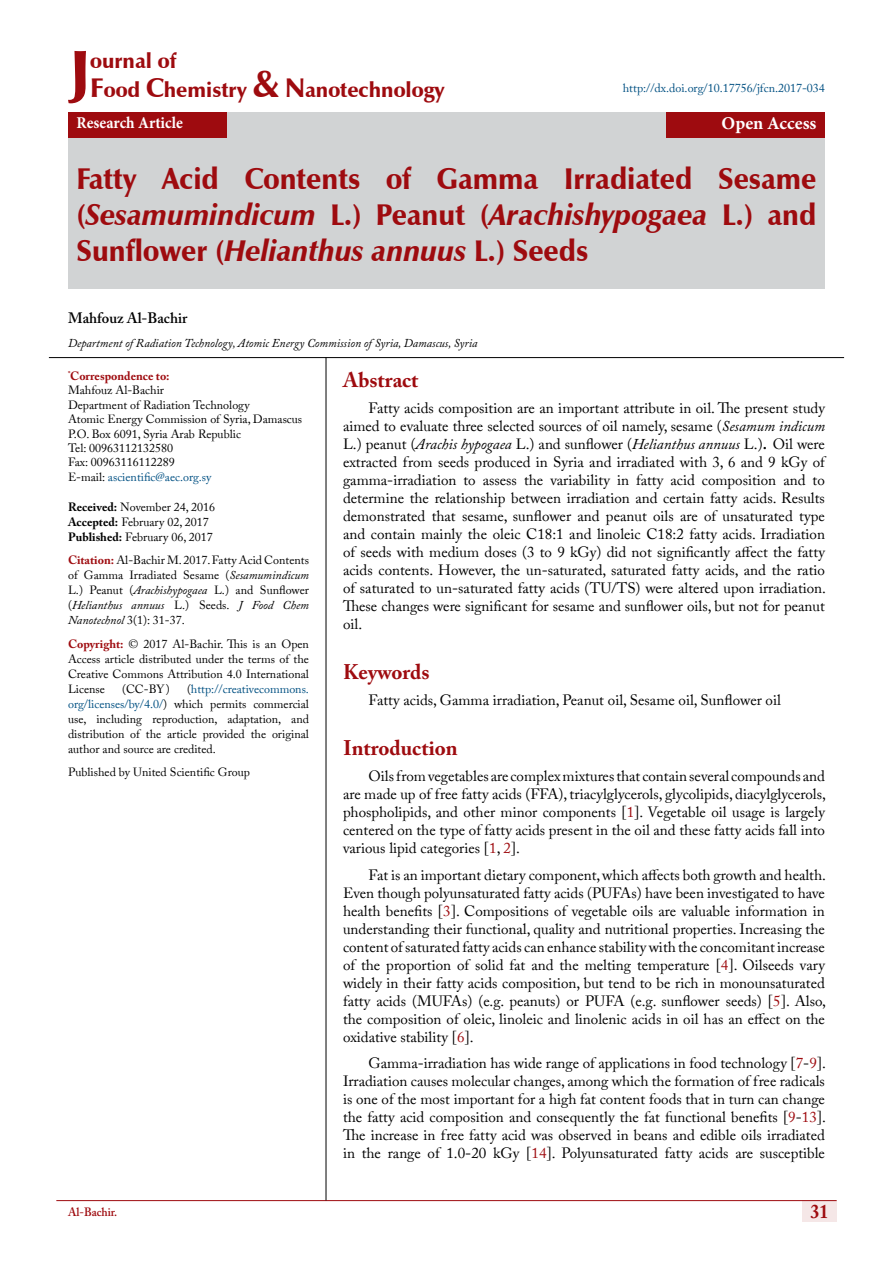
<style>
.page{position:relative;width:893px;height:1263px;background:#fff}
.page>*{position:absolute;margin:0;border:0;box-sizing:border-box;transform-origin:0 0}
.t1{font:900 62.1px "Zapf Humanist 601 BT";color:#9e0b0f}
.t2{font:900 30px/36px "Zapf Humanist 601 BT";color:#9e0b0f;text-align:justify;scale:.95 1}
.t3{font:900 21px/29.4px "Zapf Humanist 601 BT";color:#9e0b0f}
.t4{font:700 21px "Adobe Caslon Pro";color:#9e0b0f}
.t5{font:700 19.5px "Adobe Caslon Pro";color:#9e0b0f;scale:.9 1}
.t6{font:700 18px "Minion Pro";color:#fff}
.t7{font:700 16.5px "Minion Pro";color:#fff;scale:.94 1}
.t8{font:15px/18px "Adobe Caslon Pro";color:#000;text-align:justify}
.t9{font:600 15px "Adobe Caslon Pro";color:#000}
.t10{font:12px/15px "Adobe Caslon Pro";color:#000;text-align:justify}
.t11{font:italic 12px "Adobe Caslon Pro";color:#000}
.t12{font:12px "Adobe Caslon Pro";color:#005082}
.t13{font:600 12px "Adobe Caslon Pro";color:#9e0b0f;scale:.95 1}
.s1{font-size:27px}
.s2{font-size:37.5px}
.s3{font-style:italic}
.s4{font-weight:700;color:#9e0b0f}
.s5{color:#005083}
.s6{font-weight:700}
.s7{color:#9e0b0f}
.s8{color:#005082}
</style>
<div class="page">
<div style="left:802px;top:1200px;width:35px;height:21px;background:#f5e7e7"></div>
<hr style="left:56px;top:1200px;width:781px;height:1px;background:#9e0b0f">
<div style="left:68px;top:112px;width:757px;height:177px;background:#d1d3d4"></div>
<div style="left:68px;top:112px;width:159px;height:26px;background:#9e0b0f"></div>
<div style="left:666px;top:112px;width:159px;height:26px;background:#9e0b0f"></div>
<hr style="left:326px;top:357px;width:1px;height:843px;background:#000">
<hr style="left:49px;top:357px;width:795px;height:1px;background:#000">
<h1 class="t1" style="left:70px;top:34px;width:22px">J</h1>
<h3 class="t3" style="left:90px;top:46px;width:356px">ournal of<br><span class="s1">F</span>ood <span class="s1">C</span>hemistry <span class="s2">&amp;</span> <span class="s1">N</span>anotechnology</h3>
<p class="t12" style="left:623px;top:81px;width:204px">http://dx.doi.org/10.17756/jfcn.2017-034</p>
<p class="t7" style="left:77px;top:111px;width:115px">Research Article</p>
<p class="t6" style="left:721px;top:111px;width:96px">Open Access</p>
<h2 class="t2" style="left:77px;top:161px;width:780px">Fatty Acid Contents of Gamma Irradiated Sesame (<span class="s3">Sesamumindicum</span> L.) Peanut (<span class="s3">Arachishypogaea</span> L.) and Sunflower (<span class="s3">Helianthus annuus</span> L.) Seeds</h2>
<p class="t9" style="left:68px;top:309px;width:121px">Mahfouz Al-Bachir</p>
<p class="t11" style="left:68px;top:336px;width:411px">Department of Radiation Technology, Atomic Energy Commission of Syria, Damascus, Syria</p>
<p class="t10" style="left:68px;top:369px;width:236px;line-height:14.4px;text-align:left"><sup>*</sup><span class="s4">Correspondence to:<br></span>Mahfouz Al-Bachir<br>Department of Radiation Technology<br>Atomic Energy Commission of Syria, Damascus<br>P.O. Box 6091, Syria Arab Republic<br>Tel: 00963112132580<br>Fax: 00963116112289<br>E-mail: <span class="s5">ascientific@aec.org.sy</span></p>
<p class="t10" style="left:68px;top:499px;width:149px;text-align:left"><span class="s6">Received:</span> November 24, 2016<br><span class="s6">Accepted:</span> February 02, 2017<br><span class="s6">Published:</span> February 06, 2017</p>
<p class="t10" style="left:68px;top:553px;width:242px"><span class="s4">Citation:</span> Al-Bachir M. 2017. Fatty Acid Contents of Gamma Irradiated Sesame (<span class="s3">Sesamumindicum </span>L.) Peanut (<span class="s3">Arachishypogaea</span> L.) and Sunflower (<span class="s3">Helianthus annuus</span> L.) Seeds. <span class="s3">J Food Chem Nanotechnol</span> 3(1): 31-37.</p>
<p class="t10" style="left:68px;top:636px;width:242px"><span class="s4">Copyright:</span> © 2017 Al-Bachir. This is an Open Access article distributed under the terms of the Creative Commons Attribution 4.0 International License</p>
<h3 class="t4" style="left:343px;top:367px;width:77px">Abstract</h3>
<p class="t8" style="left:343px;top:399px;width:484px;text-indent:26px">Fatty acids composition are an important attribute in oil. The present study aimed to evaluate three selected sources of oil namely, sesame (<span class="s3">Sesamum indicum </span>L.) peanut (<span class="s3">Arachis hypogaea</span> L.) and sunflower (<span class="s3">Helianthus annuus</span> L.)<span class="s6">.</span> Oil were extracted from seeds produced in Syria and irradiated with 3, 6 and 9 kGy of gamma-irradiation to assess the variability in fatty acid composition and to determine the relationship between irradiation and certain fatty acids. Results demonstrated that sesame, sunflower and peanut oils are of unsaturated type and contain mainly the oleic C18:1 and linoleic C18:2 fatty acids. Irradiation of seeds with medium doses (3 to 9 kGy) did not significantly affect the fatty acids contents. However, the un-saturated, saturated fatty acids, and the ratio of saturated to un-saturated fatty acids (TU/TS) were altered upon irradiation.<br>These changes were significant for sesame and sunflower oils, but not for peanut oil.</p>
<h3 class="t4" style="left:343px;top:659px;width:88px">Keywords</h3>
<p class="t8" style="left:369px;top:691px;width:414px">Fatty acids, Gamma irradiation, Peanut oil, Sesame oil, Sunflower oil</p>
<h3 class="t4" style="left:343px;top:735px;width:116px">Introduction</h3>
<p class="t8" style="left:343px;top:767px;width:484px;text-indent:26px">Oils from vegetables are complex mixtures that contain several compounds and are made up of free fatty acids (FFA), triacylglycerols, glycolipids, diacylglycerols, phospholipids, and other minor components [<span class="s7">1</span>]. Vegetable oil usage is largely centered on the type of fatty acids present in the oil and these fatty acids fall into various lipid categories [<span class="s7">1</span>, <span class="s7">2</span>].</p>
<p class="t8" style="left:343px;top:865px;width:484px;text-indent:26px">Fat is an important dietary component, which affects both growth and health.<br>Even though polyunsaturated fatty acids (PUFAs) have been investigated to have health benefits [<span class="s7">3</span>]. Compositions of vegetable oils are valuable information in understanding their functional, quality and nutritional properties. Increasing the content of saturated fatty acids can enhance stability with the concomitant increase of the proportion of solid fat and the melting temperature [<span class="s7">4</span>]. Oilseeds vary widely in their fatty acids composition, but tend to be rich in monounsaturated fatty acids (MUFAs) (e.g. peanuts) or PUFA (e.g. sunflower seeds) [<span class="s7">5</span>]. Also, the composition of oleic, linoleic and linolenic acids in oil has an effect on the oxidative stability [<span class="s7">6</span>].</p>
<p class="t8" style="left:343px;top:1054px;width:484px;text-indent:26px">Gamma-irradiation has wide range of applications in food technology [<span class="s7">7</span>-<span class="s7">9</span>].<br>Irradiation causes molecular changes, among which the formation of free radicals is one of the most important for a high fat content foods that in turn can change the fatty acid composition and consequently the fat functional benefits [<span class="s7">9</span>-<span class="s7">13</span>].<br>The increase in free fatty acid was observed in beans and edible oils irradiated in the range of 1.0-20 kGy [<span class="s7">14</span>]. Polyunsaturated fatty acids are susceptible</p>
<p class="t10" style="left:68px;top:681px;width:242px;text-indent:119px">(<span class="s8">http://creativecommons. org/licenses/by/4.0/</span>) which permits commercial use, including reproduction, adaptation, and distribution of the article provided the original author and source are credited.</p>
<p class="t10" style="left:68px;top:765px;width:183px">Published by United Scientific Group</p>
<p class="t10" style="left:122px;top:681px;width:49px">(CC-BY)</p>
<p class="t13" style="left:68px;top:1204px;width:53px">Al-Bachir.</p>
<h3 class="t5" style="left:811px;top:1200px;width:21px">31</h3>
</div>
